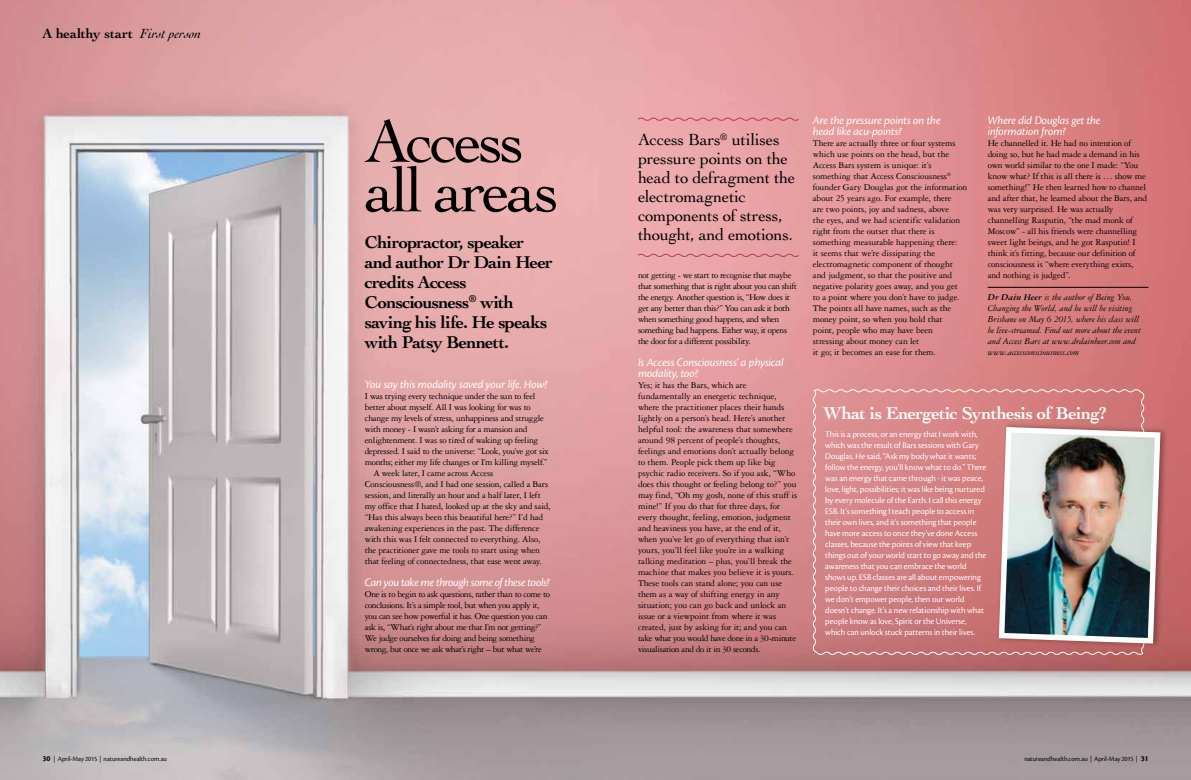
<style>
.page{position:relative;width:1191px;height:780px;background:#fff}
.page>*{position:absolute;margin:0;border:0;box-sizing:border-box;transform-origin:0 0}
.t1{font:63.7px/49.5px "Cochin LT Std";letter-spacing:-.055em;color:#000}
.t2{font:700 18px/20px "Cochin LT Std";letter-spacing:-.03em;color:#000}
.t3{font:700 18px "Cochin LT Std";letter-spacing:-.025em;color:#fff}
.t4{font:17px/19px "Cochin LT Std";letter-spacing:-.015em;color:#000}
.t5{font:700 14px "Cochin LT Std";color:#000}
.t6{font:12px/11px "Cronos Pro Disp It";letter-spacing:-.005em;color:#fff}
.t7{font:12px "Cronos Pro Disp It";letter-spacing:-.025em;color:#fff}
.t8{font:9.5px/11px "Garamond 3 LT Std";letter-spacing:-.015em;color:#000}
.t9{font:9.5px/11px "Garamond 3 LT Std";letter-spacing:-.04em;color:#000}
.t10{font:9.5px/11px "Garamond 3 LT Std";letter-spacing:-.035em;color:#000}
.t11{font:italic 9.5px/11px "Garamond 3 LT Std";color:#000}
.t12{font:9px/11px "Cronos Pro Disp";color:#fff}
.t13{font:7px "Cronos Pro Disp";letter-spacing:-.005em;color:#000}
.s1{font-weight:400;font-style:italic}
.s2{font-weight:700}
.s3{font-family:"Cronos Pro";font-weight:700;font-size:8px}
</style>
<div class="page">
<img style="left:0;top:0;width:1191px;height:780px">
<svg style="left:812px;top:388px;width:333px;height:268px;background:#d28183"></svg>
<hr style="left:987px;top:287px;width:161px;height:1px;background:#000">
<div style="left:996px;top:422px;width:172px;height:226px;background:#000;opacity:.34"></div>
<img style="left:996px;top:424px;width:167px;height:222px">
<svg style="left:637px;top:253px;width:163px;height:5px"></svg>
<svg style="left:637px;top:117px;width:163px;height:5px"></svg>
<h3 class="t5" style="left:43px;top:26px;width:160px">A healthy start <span class="s1">First person</span></h3>
<h1 class="t1" style="left:365px;top:116px;width:196px">Access all areas</h1>
<h2 class="t2" style="left:365px;top:232px;width:190px">Chiropractor, speaker and author Dr Dain Heer credits Access<br>Consciousness<sup>®</sup> with saving his life. He speaks with Patsy Bennett.</h2>
<p class="t6" style="left:365px;top:379px;width:184px">You say this modality saved your life. How?</p>
<p class="t8" style="left:365px;top:391px;width:172px">I was trying every technique under the sun to feel</p>
<p class="t8" style="left:365px;top:402px;width:167px">better about myself. All I was looking for was to</p>
<p class="t8" style="left:365px;top:413px;width:180px">change my levels of stress, unhappiness and struggle</p>
<p class="t8" style="left:365px;top:424px;width:164px">with money - I wasn’t asking for a mansion and</p>
<p class="t8" style="left:365px;top:435px;width:175px">enlightenment. I was so tired of waking up feeling</p>
<p class="t8" style="left:365px;top:446px;width:185px">depressed. I said to the universe: “Look, you’ve got six</p>
<p class="t8" style="left:365px;top:457px;width:184px">months; either my life changes or I’m killing myself.”</p>
<p class="t8" style="left:373px;top:468px;width:121px">A week later, I came across Access</p>
<p class="t8" style="left:365px;top:479px;width:185px">Consciousness®, and I had one session, called a Bars</p>
<p class="t8" style="left:365px;top:490px;width:177px">session, and literally an hour and a half later, I left</p>
<p class="t8" style="left:365px;top:501px;width:187px">my office that I hated, looked up at the sky and said,</p>
<p class="t8" style="left:365px;top:512px;width:180px">“Has this always been this beautiful here?” I’d had</p>
<p class="t8" style="left:365px;top:523px;width:176px">awakening experiences in the past. The difference</p>
<p class="t8" style="left:365px;top:534px;width:177px">with this was I felt connected to everything. Also,</p>
<p class="t8" style="left:365px;top:545px;width:176px">the practitioner gave me tools to start using when</p>
<p class="t8" style="left:365px;top:556px;width:178px">that feeling of connectedness, that ease went away.</p>
<p class="t7" style="left:365px;top:576px;width:186px">Can you take me through some of these tools?</p>
<p class="t9" style="left:365px;top:589px;width:187px">One is to begin to ask questions, rather than to come to conclusions. It’s a simple tool, but when you apply it, you can see how powerful it has. One question you can ask is, “What’s right about me that I’m not getting?” We judge ourselves for doing and being something wrong, but once we ask what’s right – but what we’re</p>
<h3 class="t4" style="left:638px;top:130px;width:159px">Access Bars<sup>®</sup> utilises pressure points on the head to defragment the electromagnetic components of stress, thought, and emotions.</h3>
<p class="t10" style="left:638px;top:270px;width:161px">not getting - we start to recognise that maybe that something that is right about you can shift the energy. Another question is, “How does it get any better than this?” You can ask it both when something good happens, and when something bad happens. Either way, it opens the door for a different possibility.</p>
<p class="t6" style="left:638px;top:357px;width:147px">Is Access Consciousness® a physical modality, too?</p>
<p class="t8" style="left:638px;top:380px;width:161px">Yes; it has the Bars, which are fundamentally an energetic technique, where the practitioner places their hands lightly on a person’s head. Here’s another helpful tool: the awareness that somewhere around 98 percent of people’s thoughts, feelings and emotions don’t actually belong to them. People pick them up like big psychic radio receivers. So if you ask, “Who does this thought or feeling belong to?” you may find, “Oh my gosh, none of this stuff is mine!” If you do that for three days, for every thought, feeling, emotion, judgment and heaviness you have, at the end of it, when you’ve let go of everything that isn’t yours, you’ll feel like you’re in a walking talking meditation – plus, you’ll break the machine that makes you believe it is yours.<br>These tools can stand alone; you can use them as a way of shifting energy in any situation; you can go back and unlock an issue or a viewpoint from where it was created, just by asking for it; and you can take what you would have done in a 30-minute visualisation and do it in 30 seconds.</p>
<p class="t6" style="left:813px;top:115px;width:129px">Are the pressure points on the head like acu-points?</p>
<p class="t8" style="left:813px;top:138px;width:156px">There are actually three or four systems which use points on the head, but the Access Bars system is unique: it’s something that Access Consciousness<sup>® </sup>founder Gary Douglas got the information about 25 years ago. For example, there<br>are two points, joy and sadness, above<br>the eyes, and we had scientific validation right from the outset that there is something measurable happening there:<br>it seems that we’re dissipating the electromagnetic component of thought and judgment, so that the positive and negative polarity goes away, and you get to a point where you don’t have to judge.<br>The points all have names, such as the money point, so when you hold that<br>point, people who may have been<br>stressing about money can let<br>it go; it becomes an ease for them.</p>
<p class="t6" style="left:987px;top:115px;width:114px">Where did Douglas get the information from?</p>
<p class="t8" style="left:987px;top:138px;width:161px">He channelled it. He had no intention of doing so, but he had made a demand in his own world similar to the one I made: “You know what? If this is all there is … show me something!” He then learned how to channel and after that, he learned about the Bars, and was very surprised. He was actually channelling Rasputin, “the mad monk of Moscow” - all his friends were channelling sweet light beings, and he got Rasputin! I think it’s fitting, because our definition of consciousness is “where everything exists, and nothing is judged”.</p>
<p class="t11" style="left:987px;top:292px;width:154px"><span class="s2">Dr Dain Heer</span> is the author of Being You, Changing the World, and he will be visiting Brisbane on May 6 2015, where his class will be live-streamed. Find out more about the event and Access Bars at www.drdainheer.com and www.accessconsciousness.com</p>
<h2 class="t3" style="left:823px;top:402px;width:285px">What is Energetic Synthesis of Being?</h2>
<p class="t12" style="left:825px;top:429px;width:163px">This is a process, or an energy that I work with, which was the result of Bars sessions with Gary Douglas. He said, “Ask my body what it wants; follow the energy, you’ll know what to do.” There was an energy that came through - it was peace, love, light, possibilities; it was like being nurtured by every molecule of the Earth. I call this energy ESB. It’s something I teach people to access in their own lives, and it's something that people have more access to once they’ve done Access classes, because the points of view that keep things out of your world start to go away and the awareness that you can embrace the world shows up. ESB classes are all about empowering people to change their choices and their lives. If we don’t empower people, then our world doesn’t change. It’s a new relationship with what people know as love, Spirit or the Universe, which can unlock stuck patterns in their lives.</p>
<p class="t13" style="left:43px;top:754px;width:126px"><span class="s3">30</span> | April-May 2015 | natureandhealth.com.au</p>
<p class="t13" style="left:1024px;top:754px;width:126px">natureandhealth.com.au | April-May 2015 | <span class="s3">31</span></p>
</div>
